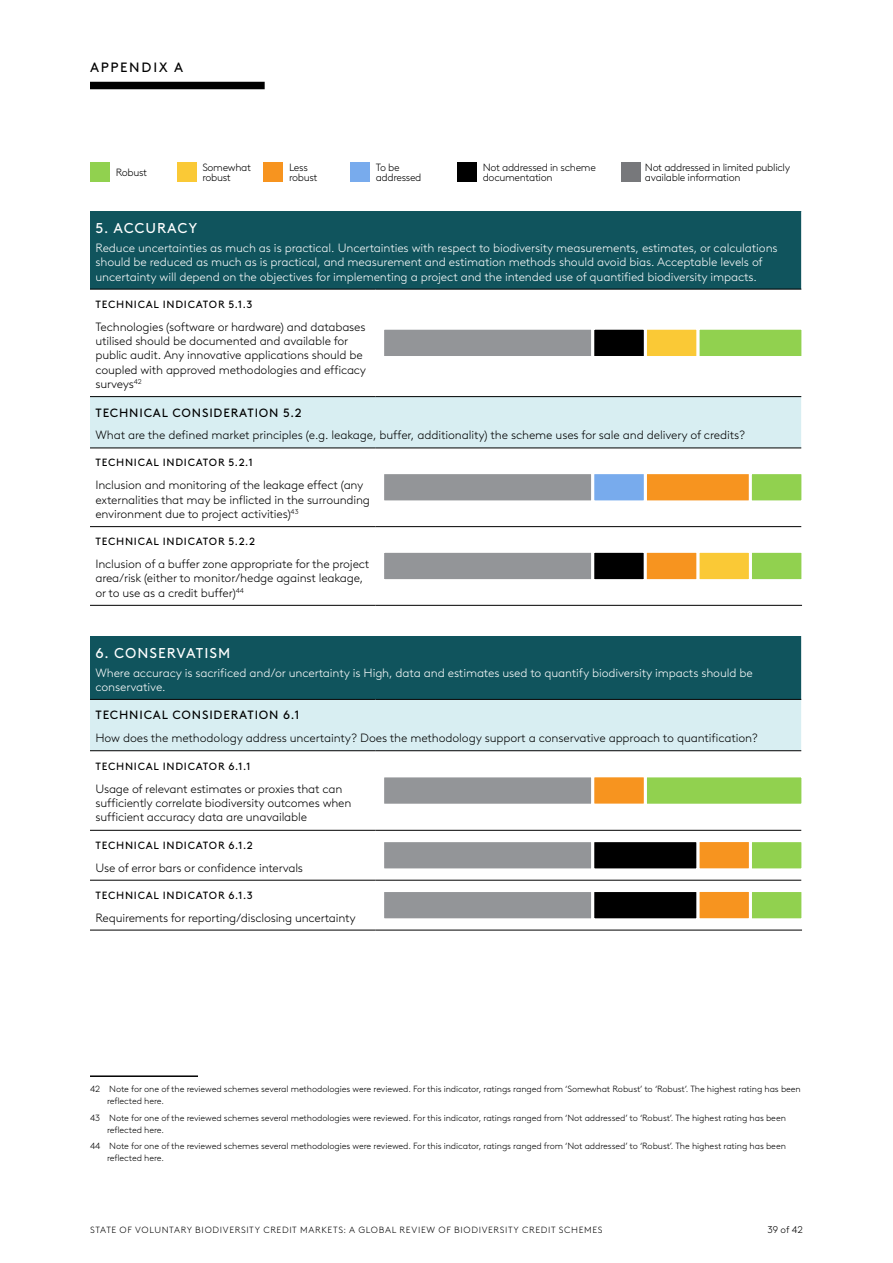
<style>
.page{position:relative;width:893px;height:1263px;background:#fff}
.page>*{position:absolute;margin:0;border:0;box-sizing:border-box;transform-origin:0 0}
.t1{font:14.25px "Brown LL";letter-spacing:.07em;color:#fff}
.t2{font:13.5px "Brown LL";letter-spacing:.13em;color:#000}
.t3{font:300 12px/14.4px "Brown LL";letter-spacing:-.015em;color:#000}
.t4{font:300 12px/14.4px "Brown LL";letter-spacing:-.01em;color:#fff}
.t5{font:12px "Brown LL";letter-spacing:.07em;color:#000}
.t6{font:10.5px "Brown LL";letter-spacing:.07em;color:#000}
.t7{font:300 10.5px/10.5px "Brown LL";letter-spacing:-.03em;color:#000}
.t8{font:300 9.75px "Brown LL";color:#000}
.t9{font:300 9px/12px "Brown LL";letter-spacing:-.01em;color:#000}
.t10{font:300 9px "Brown LL";letter-spacing:.07em;color:#000}
</style>
<div class="page">
<div style="left:90px;top:82px;width:175px;height:7px;background:#000"></div>
<div style="left:90px;top:211px;width:712px;height:78px;background:#10545d"></div>
<div style="left:90px;top:397px;width:712px;height:51px;background:#d8eef2"></div>
<svg style="left:90px;top:527px;width:711px;height:78px"></svg>
<hr style="left:801px;top:211px;width:1px;height:78px;background:#fff">
<hr style="left:801px;top:397px;width:1px;height:51px;background:#fff">
<hr style="left:375px;top:527px;width:1px;height:78px;background:#fff">
<hr style="left:90px;top:289px;width:286px;height:1px;background:#000">
<hr style="left:376px;top:289px;width:425px;height:1px;background:#000">
<hr style="left:90px;top:396px;width:286px;height:1px;background:#000">
<hr style="left:376px;top:396px;width:425px;height:1px;background:#000">
<hr style="left:90px;top:448px;width:286px;height:1px;background:#000">
<hr style="left:376px;top:448px;width:425px;height:1px;background:#000">
<hr style="left:90px;top:526px;width:286px;height:1px;background:#000">
<hr style="left:376px;top:526px;width:425px;height:1px;background:#000">
<hr style="left:90px;top:605px;width:286px;height:1px;background:#000">
<hr style="left:376px;top:605px;width:426px;height:1px;background:#000">
<div style="left:381px;top:327px;width:213px;height:32px;background:#939598;border:3px solid #fff"></div>
<div style="left:696px;top:327px;width:108px;height:32px;background:#91d14f;border:3px solid #fff"></div>
<div style="left:644px;top:327px;width:55px;height:32px;background:#fac936;border:3px solid #fff"></div>
<div style="left:593px;top:328px;width:52px;height:29px;background:#000"></div>
<div style="left:591px;top:327px;width:56px;height:32px;border:3px solid #fff"></div>
<div style="left:381px;top:471px;width:213px;height:32px;background:#939598;border:3px solid #fff"></div>
<div style="left:644px;top:471px;width:108px;height:32px;background:#f7941f;border:3px solid #fff"></div>
<div style="left:749px;top:471px;width:55px;height:32px;background:#91d14f;border:3px solid #fff"></div>
<div style="left:591px;top:471px;width:56px;height:32px;background:#78abed;border:3px solid #fff"></div>
<div style="left:381px;top:550px;width:213px;height:32px;background:#939598;border:3px solid #fff"></div>
<div style="left:749px;top:550px;width:55px;height:32px;background:#91d14f;border:3px solid #fff"></div>
<div style="left:696px;top:550px;width:56px;height:32px;background:#fac936;border:3px solid #fff"></div>
<div style="left:593px;top:551px;width:52px;height:30px;background:#000"></div>
<div style="left:591px;top:550px;width:56px;height:32px;border:3px solid #fff"></div>
<div style="left:644px;top:550px;width:55px;height:32px;background:#f7941f;border:3px solid #fff"></div>
<div style="left:90px;top:636px;width:712px;height:63px;background:#10545d"></div>
<div style="left:90px;top:699px;width:712px;height:52px;background:#d8eef2"></div>
<svg style="left:90px;top:751px;width:711px;height:179px"></svg>
<hr style="left:801px;top:636px;width:1px;height:63px;background:#fff">
<hr style="left:801px;top:699px;width:1px;height:52px;background:#fff">
<hr style="left:375px;top:751px;width:1px;height:79px;background:#fff">
<hr style="left:375px;top:831px;width:1px;height:49px;background:#fff">
<hr style="left:375px;top:880px;width:1px;height:50px;background:#fff">
<hr style="left:90px;top:699px;width:286px;height:1px;background:#000">
<hr style="left:376px;top:699px;width:425px;height:1px;background:#000">
<hr style="left:90px;top:750px;width:286px;height:1px;background:#000">
<hr style="left:376px;top:750px;width:425px;height:1px;background:#000">
<hr style="left:90px;top:830px;width:286px;height:1px;background:#000">
<hr style="left:376px;top:830px;width:425px;height:1px;background:#000">
<hr style="left:90px;top:880px;width:286px;height:1px;background:#000">
<hr style="left:376px;top:880px;width:425px;height:1px;background:#000">
<hr style="left:90px;top:930px;width:286px;height:1px;background:#000">
<hr style="left:376px;top:930px;width:426px;height:1px;background:#000">
<div style="left:644px;top:774px;width:160px;height:33px;background:#91d14f;border:3px solid #fff"></div>
<div style="left:381px;top:774px;width:213px;height:33px;background:#939598;border:3px solid #fff"></div>
<div style="left:591px;top:774px;width:56px;height:33px;background:#f7941f;border:3px solid #fff"></div>
<div style="left:749px;top:839px;width:55px;height:32px;background:#91d14f;border:3px solid #fff"></div>
<div style="left:381px;top:839px;width:213px;height:32px;background:#939598;border:3px solid #fff"></div>
<div style="left:696px;top:839px;width:56px;height:32px;background:#f7941f;border:3px solid #fff"></div>
<div style="left:593px;top:841px;width:105px;height:29px;background:#000"></div>
<div style="left:591px;top:839px;width:108px;height:32px;border:3px solid #fff"></div>
<div style="left:749px;top:889px;width:55px;height:32px;background:#91d14f;border:3px solid #fff"></div>
<div style="left:381px;top:889px;width:213px;height:32px;background:#939598;border:3px solid #fff"></div>
<div style="left:696px;top:889px;width:56px;height:32px;background:#f7941f;border:3px solid #fff"></div>
<div style="left:593px;top:890px;width:105px;height:30px;background:#000"></div>
<div style="left:591px;top:889px;width:108px;height:32px;border:3px solid #fff"></div>
<hr style="left:90px;top:1075px;width:108px;height:2px;background:#000">
<div style="left:90px;top:162px;width:20px;height:20px;background:#91d14f"></div>
<div style="left:177px;top:162px;width:19px;height:20px;background:#fac936"></div>
<div style="left:263px;top:162px;width:20px;height:20px;background:#f7941f"></div>
<div style="left:350px;top:162px;width:20px;height:20px;background:#78abed"></div>
<div style="left:457px;top:162px;width:20px;height:20px;background:#000"></div>
<div style="left:621px;top:162px;width:19px;height:20px;background:#77787b"></div>
<p class="t2" style="left:90px;top:57px;width:95px">APPENDIX A</p>
<p class="t7" style="left:116px;top:166px;width:33px">Robust</p>
<p class="t7" style="left:202px;top:161px;width:50px">Somewhat robust</p>
<p class="t7" style="left:289px;top:161px;width:30px">Less robust</p>
<p class="t7" style="left:376px;top:161px;width:47px">To be addressed</p>
<p class="t7" style="left:483px;top:161px;width:115px">Not addressed in scheme documentation</p>
<p class="t7" style="left:645px;top:161px;width:147px">Not addressed in limited publicly available information</p>
<p class="t1" style="left:95px;top:218px;width:103px">5. ACCURACY</p>
<p class="t4" style="left:95px;top:240px;width:684px">Reduce uncertainties as much as is practical. Uncertainties with respect to biodiversity measurements, estimates, or calculations should be reduced as much as is practical, and measurement and estimation methods should avoid bias. Acceptable levels of uncertainty will depend on the objectives for implementing a project and the intended use of quantified biodiversity impacts.</p>
<p class="t6" style="left:96px;top:296px;width:158px">TECHNICAL INDICATOR 5.1.3</p>
<p class="t3" style="left:95px;top:318px;width:272px">Technologies (software or hardware) and databases utilised should be documented and available for public audit. Any innovative applications should be coupled with approved methodologies and efficacy surveys<sup>42</sup></p>
<p class="t5" style="left:96px;top:403px;width:208px">TECHNICAL CONSIDERATION 5.2</p>
<p class="t3" style="left:95px;top:427px;width:651px">What are the defined market principles (e.g. leakage, buffer, additionality) the scheme uses for sale and delivery of credits?</p>
<p class="t6" style="left:96px;top:455px;width:158px">TECHNICAL INDICATOR 5.2.1</p>
<p class="t3" style="left:95px;top:477px;width:276px">Inclusion and monitoring of the leakage effect (any externalities that may be inflicted in the surrounding environment due to project activities)<sup>43</sup></p>
<p class="t6" style="left:96px;top:534px;width:161px">TECHNICAL INDICATOR 5.2.2</p>
<p class="t3" style="left:95px;top:556px;width:275px">Inclusion of a buffer zone appropriate for the project area/risk (either to monitor/hedge against leakage, or to use as a credit buffer)<sup>44</sup></p>
<p class="t1" style="left:95px;top:642px;width:136px">6. CONSERVATISM</p>
<p class="t4" style="left:95px;top:664px;width:659px">Where accuracy is sacrificed and/or uncertainty is High, data and estimates used to quantify biodiversity impacts should be conservative.</p>
<p class="t5" style="left:96px;top:706px;width:205px">TECHNICAL CONSIDERATION 6.1</p>
<p class="t3" style="left:95px;top:730px;width:664px">How does the methodology address uncertainty? Does the methodology support a conservative approach to quantification?</p>
<p class="t6" style="left:96px;top:758px;width:156px">TECHNICAL INDICATOR 6.1.1</p>
<p class="t3" style="left:95px;top:780px;width:258px">Usage of relevant estimates or proxies that can sufficiently correlate biodiversity outcomes when sufficient accuracy data are unavailable</p>
<p class="t6" style="left:96px;top:837px;width:159px">TECHNICAL INDICATOR 6.1.2</p>
<p class="t3" style="left:95px;top:860px;width:209px">Use of error bars or confidence intervals</p>
<p class="t6" style="left:96px;top:887px;width:159px">TECHNICAL INDICATOR 6.1.3</p>
<p class="t3" style="left:95px;top:909px;width:262px">Requirements for reporting/disclosing uncertainty</p>
<p class="t9" style="left:107px;top:1083px;width:695px;text-indent:-17px">42 Note for one of the reviewed schemes several methodologies were reviewed. For this indicator, ratings ranged from ‘Somewhat Robust’ to ‘Robust’. The highest rating has been reflected here.</p>
<p class="t9" style="left:107px;top:1111px;width:680px;text-indent:-17px">43 Note for one of the reviewed schemes several methodologies were reviewed. For this indicator, ratings ranged from ‘Not addressed’ to ‘Robust’. The highest rating has been reflected here.</p>
<p class="t9" style="left:107px;top:1139px;width:680px;text-indent:-17px">44 Note for one of the reviewed schemes several methodologies were reviewed. For this indicator, ratings ranged from ‘Not addressed’ to ‘Robust’. The highest rating has been reflected here.</p>
<p class="t10" style="left:90px;top:1223px;width:514px">STATE OF VOLUNTARY BIODIVERSITY CREDIT MARKETS: A GLOBAL REVIEW OF BIODIVERSITY CREDIT SCHEMES</p>
<p class="t8" style="left:767px;top:1223px;width:37px">39 of 42</p>
</div>
